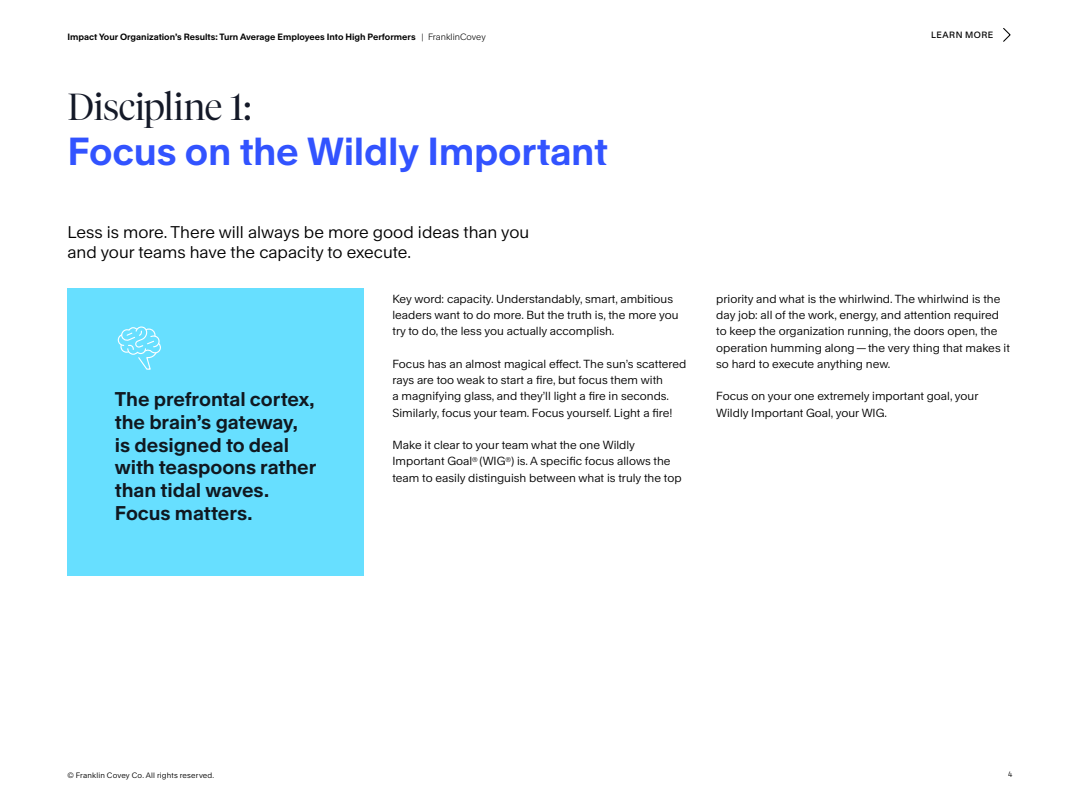
<style>
.page{position:relative;width:1080px;height:810px;background:#fff}
.page>*{position:absolute;margin:0;border:0;box-sizing:border-box;transform-origin:0 0}
.t1{font:700 37.5px "Rand";letter-spacing:-.01em;color:#3253ff}
.t2{font:300 37.5px "Tiempos Fine";letter-spacing:-.01em;color:#141928}
.t3{font:700 19.12px/22.9px "Rand";letter-spacing:-.005em;color:#101820}
.t4{font:16.25px/20px "Rand";color:#000}
.t5{font:11.25px/16.2px "Rand";color:#000}
.t6{font:700 8.75px "Rand";color:#000}
.t7{font:500 8.75px "Rand";letter-spacing:.055em;color:#000}
.t8{font:7.5px "Rand";letter-spacing:.02em;color:#000}
.s1{font-weight:300}
</style>
<div class="page">
<div style="left:68px;top:288px;width:296px;height:288px;background:#67dfff"></div>
<svg style="left:118px;top:327px;width:43px;height:43px"></svg>
<svg style="left:1003px;top:28px;width:8px;height:14px"></svg>
<p class="t6" style="left:68px;top:30px;width:420px">Impact Your Organization’s Results: Turn Average Employees Into High Performers <span class="s1">| FranklinCovey</span></p>
<p class="t7" style="left:931px;top:28px;width:64px">LEARN MORE</p>
<h1 class="t2" style="left:68px;top:84px;width:185px">Discipline 1:</h1>
<h1 class="t1" style="left:68px;top:121px;width:542px">Focus on the Wildly Important</h1>
<h3 class="t4" style="left:68px;top:221px;width:463px">Less is more. There will always be more good ideas than you and your teams have the capacity to execute.</h3>
<p class="t5" style="left:392px;top:289px;width:288px">Key word: capacity. Understandably, smart, ambitious leaders want to do more. But the truth is, the more you try to do, the less you actually accomplish.</p>
<p class="t5" style="left:392px;top:354px;width:295px">Focus has an almost magical effect. The sun’s scattered rays are too weak to start a fire, but focus them with<br>a magnifying glass, and they’ll light a fire in seconds.<br>Similarly, focus your team. Focus yourself. Light a fire!</p>
<p class="t5" style="left:392px;top:436px;width:291px">Make it clear to your team what the one Wildly<br>Important Goal<sup>®</sup> (WIG<sup>®</sup>) is. A specific focus allows the team to easily distinguish between what is truly the top</p>
<h2 class="t3" style="left:115px;top:385px;width:203px">The prefrontal cortex, the brain’s gateway, is designed to deal with teaspoons rather than tidal waves.<br>Focus matters.</h2>
<p class="t5" style="left:716px;top:289px;width:295px">priority and what is the whirlwind. The whirlwind is the day job: all of the work, energy, and attention required to keep the organization running, the doors open, the operation humming along — the very thing that makes it so hard to execute anything new.</p>
<p class="t5" style="left:716px;top:387px;width:264px">Focus on your one extremely important goal, your<br>Wildly Important Goal, your WIG.</p>
<p class="t8" style="left:68px;top:769px;width:148px">© Franklin Covey Co. All rights reserved.</p>
<p class="t8" style="left:1008px;top:768px;width:6px">4</p>
</div>
